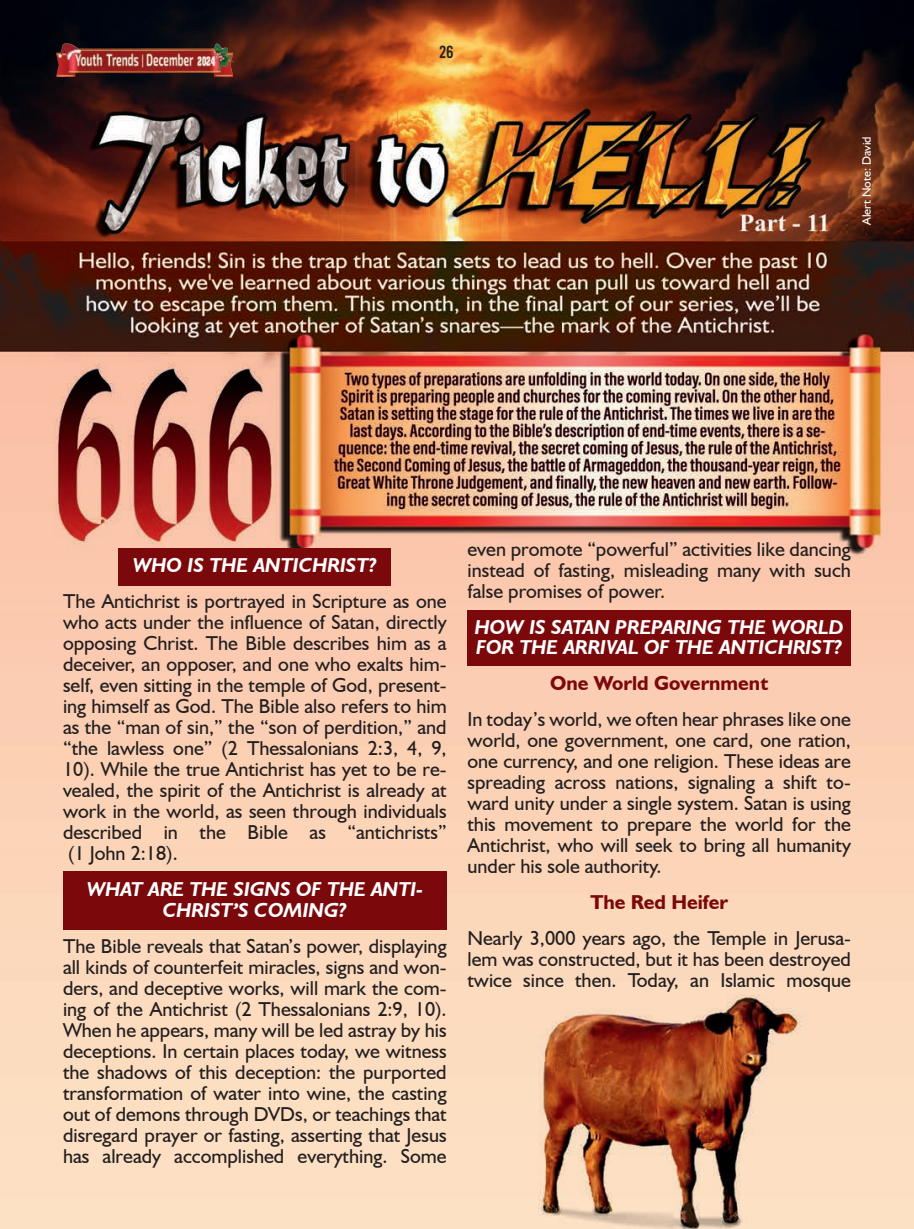
<style>
.page{position:relative;width:914px;height:1229px;background:#fff}
.page>*{position:absolute;margin:0;border:0;box-sizing:border-box;transform-origin:0 0}
.t1{font:20.12px/21px "Humanist 521 BT";color:#231f20;text-align:justify}
.t2{font:italic 700 20.12px/21px "Humanist 521 BT";color:#fff;text-align:center}
.t3{font:700 20.12px "Humanist 521 BT";color:#7b080a}
.t4{font:17.5px "Bebas Kai";color:#231f20}
.t5{font:12.25px "Humanist 521 BT";color:#fff}
</style>
<div class="page">
<img style="left:0;top:0;width:914px;height:1228px">
<img style="left:57px;top:44px;width:177px;height:32px">
<div style="left:118px;top:548px;width:273px;height:38px;background:#7b080a"></div>
<div style="left:63px;top:871px;width:383px;height:59px;background:#7b080a"></div>
<div style="left:467px;top:610px;width:383px;height:55px;background:#7b080a"></div>
<p class="t4" style="left:439px;top:42px;width:16px">26</p>
<p class="t5" style="left:859px;top:225px;width:90px;rotate:-90deg">Alert Note: David</p>
<p class="t2" style="left:133px;top:554px;width:245px">WHO IS THE ANTICHRIST?</p>
<p class="t1" style="left:63px;top:590px;width:385px">The Antichrist is portrayed in Scripture as one who acts under the influence of Satan, directly opposing Christ. The Bible describes him as a deceiver, an opposer, and one who exalts him&shy;self, even sitting in the temple of God, present&shy;ing himself as God. The Bible also refers to him as the “man of sin,” the “son of perdition,” and “the lawless one” (2 Thessalonians 2:3, 4, 9, 10). While the true Antichrist has yet to be re&shy;vealed, the spirit of the Antichrist is already at work in the world, as seen through individuals described in the Bible as “antichrists” (1 John 2:18).</p>
<p class="t2" style="left:87px;top:878px;width:338px">WHAT ARE THE SIGNS OF THE ANTI-<br>CHRIST’S COMING?</p>
<p class="t1" style="left:63px;top:935px;width:385px">The Bible reveals that Satan’s power, displaying all kinds of counterfeit miracles, signs and won&shy;ders, and deceptive works, will mark the com&shy;ing of the Antichrist (2 Thessalonians 2:9, 10).<br>When he appears, many will be led astray by his deceptions. In certain places today, we witness the shadows of this deception: the purported transformation of water into wine, the casting out of demons through DVDs, or teachings that disregard prayer or fasting, asserting that Jesus has already accomplished everything. Some</p>
<p class="t1" style="left:467px;top:538px;width:385px">even promote “powerful” activities like dancing instead of fasting, misleading many with such false promises of power.</p>
<p class="t2" style="left:475px;top:615px;width:370px;text-align:left">HOW IS SATAN PREPARING THE WORLD<br>FOR THE ARRIVAL OF THE ANTICHRIST?</p>
<p class="t3" style="left:550px;top:671px;width:220px">One World Government</p>
<p class="t1" style="left:467px;top:708px;width:385px">In today’s world, we often hear phrases like one world, one government, one card, one ration, one currency, and one religion. These ideas are spreading across nations, signaling a shift to&shy;ward unity under a single system. Satan is using this movement to prepare the world for the Antichrist, who will seek to bring all humanity under his sole authority.</p>
<p class="t3" style="left:590px;top:889px;width:139px">The Red Heifer</p>
<p class="t1" style="left:467px;top:927px;width:385px">Nearly 3,000 years ago, the Temple in Jerusa&shy;lem was constructed, but it has been destroyed twice since then. Today, an Islamic mosque</p>
</div>
